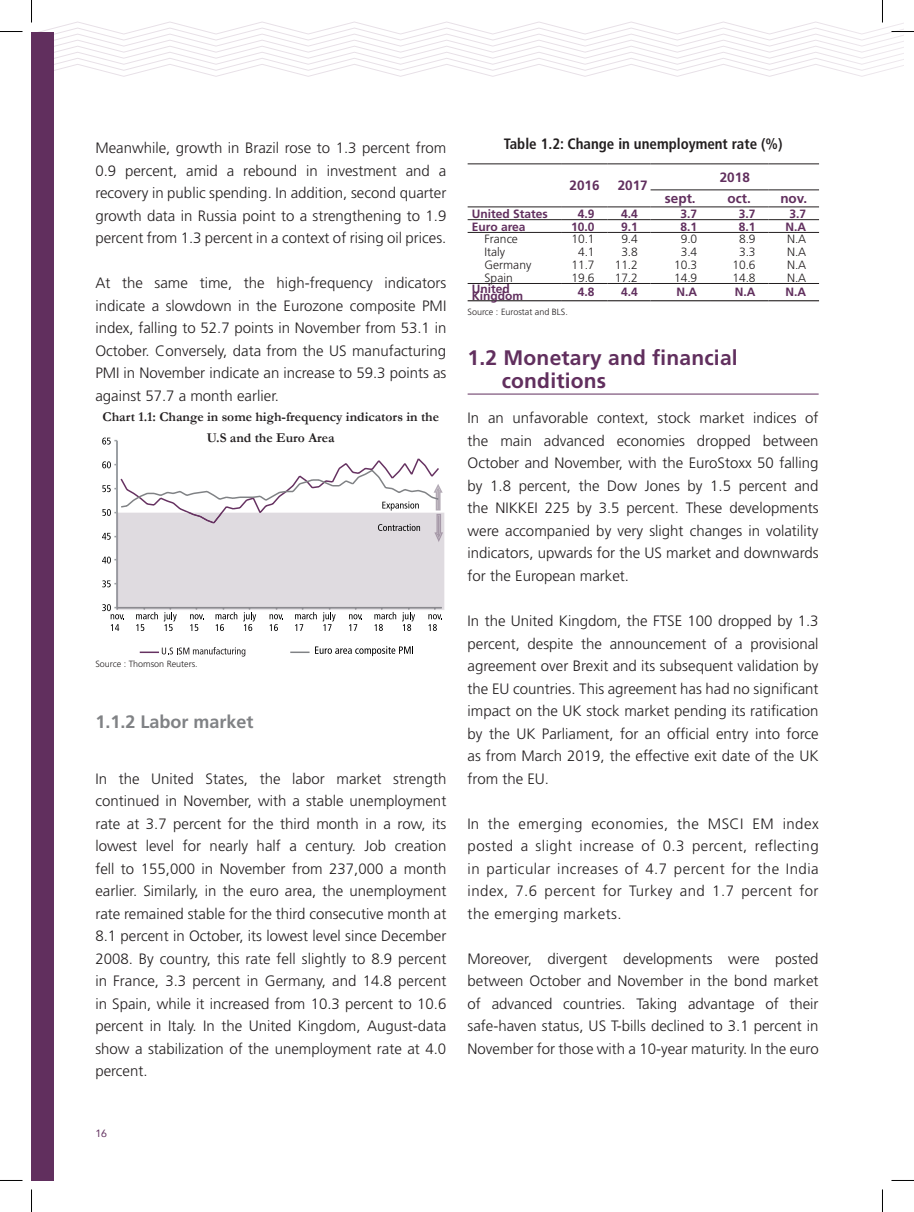
<style>
.page{position:relative;width:914px;height:1212px;background:#fff}
.page>*{position:absolute;margin:0;border:0;box-sizing:border-box;transform-origin:0 0}
.Titre_1_RPM{font:700 21px/22.5px "Frutiger";letter-spacing:.01em;color:#612f5e}
.Titre_3_RPM{font:700 18px "Frutiger";color:#808285}
.Corps_de_texte_RPM{font:300 15px/22.5px "Frutiger";color:#231f20;text-align:justify}
.titre_tableau{font:700 condensed 15px "Frutiger";color:#231f20}
.titre_graphique{font:700 13.5px "Garamond";color:#231f20}
.t1{font:700 13.5px "Frutiger";color:#612f5e}
.chiffres_tableau{font:300 12px "Frutiger";color:#231f20}
.t2{font:700 12px "Frutiger";color:#612f5e}
.t3{font:10.5px "Avenir";color:#612f5e}
.Legende_graphique_RP{font:300 9px "Frutiger";color:#231f20}
</style>
<div class="page">
<div style="left:32px;top:32px;width:22px;height:1148px;background:#612f5e"></div>
<hr style="left:467px;top:394px;width:351px;height:1px;background:#612f5e">
<hr style="left:467px;top:206px;width:95px;height:1px;background:#231f20">
<hr style="left:467px;top:219px;width:95px;height:1px;background:#231f20">
<hr style="left:467px;top:232px;width:95px;height:1px;background:#231f20">
<hr style="left:562px;top:232px;width:45px;height:1px;background:#231f20">
<hr style="left:607px;top:232px;width:43px;height:1px;background:#231f20">
<hr style="left:650px;top:232px;width:60px;height:1px;background:#231f20">
<hr style="left:710px;top:232px;width:58px;height:1px;background:#231f20">
<hr style="left:768px;top:232px;width:51px;height:1px;background:#231f20">
<hr style="left:467px;top:283px;width:95px;height:1px;background:#231f20">
<hr style="left:562px;top:283px;width:45px;height:1px;background:#231f20">
<hr style="left:467px;top:300px;width:95px;height:1px;background:#231f20">
<hr style="left:562px;top:300px;width:45px;height:1px;background:#231f20">
<hr style="left:607px;top:283px;width:43px;height:1px;background:#231f20">
<hr style="left:650px;top:283px;width:60px;height:1px;background:#231f20">
<hr style="left:710px;top:283px;width:58px;height:1px;background:#231f20">
<hr style="left:768px;top:283px;width:51px;height:1px;background:#231f20">
<hr style="left:650px;top:189px;width:60px;height:1px;background:#231f20">
<hr style="left:710px;top:189px;width:58px;height:1px;background:#231f20">
<hr style="left:768px;top:189px;width:51px;height:1px;background:#231f20">
<hr style="left:562px;top:206px;width:45px;height:1px;background:#231f20">
<hr style="left:607px;top:206px;width:43px;height:1px;background:#231f20">
<hr style="left:650px;top:206px;width:60px;height:1px;background:#231f20">
<hr style="left:710px;top:206px;width:58px;height:1px;background:#231f20">
<hr style="left:768px;top:206px;width:51px;height:1px;background:#231f20">
<hr style="left:562px;top:219px;width:45px;height:1px;background:#231f20">
<hr style="left:607px;top:219px;width:43px;height:1px;background:#231f20">
<hr style="left:650px;top:219px;width:60px;height:1px;background:#231f20">
<hr style="left:710px;top:219px;width:58px;height:1px;background:#231f20">
<hr style="left:768px;top:219px;width:51px;height:1px;background:#231f20">
<hr style="left:607px;top:300px;width:43px;height:1px;background:#231f20">
<hr style="left:650px;top:300px;width:60px;height:1px;background:#231f20">
<hr style="left:710px;top:300px;width:58px;height:1px;background:#231f20">
<hr style="left:768px;top:300px;width:51px;height:1px;background:#231f20">
<hr style="left:467px;top:163px;width:95px;height:1px;background:#231f20">
<hr style="left:562px;top:163px;width:45px;height:1px;background:#231f20">
<hr style="left:607px;top:163px;width:43px;height:1px;background:#231f20">
<hr style="left:650px;top:163px;width:60px;height:1px;background:#231f20">
<hr style="left:710px;top:163px;width:58px;height:1px;background:#231f20">
<hr style="left:768px;top:163px;width:51px;height:1px;background:#231f20">
<hr style="left:117px;top:441px;width:1px;height:166px;background:#9ca0a4">
<svg style="left:102px;top:437px;width:15px;height:7px"></svg>
<svg style="left:102px;top:458px;width:342px;height:173px"></svg>
<svg style="left:140px;top:647px;width:105px;height:9px"></svg>
<svg style="left:290px;top:651px;width:19px;height:2px"></svg>
<svg style="left:315px;top:646px;width:98px;height:10px"></svg>
<svg style="left:0;top:31px;width:22px;height:1px"></svg>
<svg style="left:31px;top:1189px;width:1px;height:22px"></svg>
<svg style="left:31px;top:0;width:882px;height:76px"></svg>
<svg style="left:882px;top:1189px;width:1px;height:22px"></svg>
<p class="Corps_de_texte_RPM" style="left:95px;top:137px;width:352px">Meanwhile, growth in Brazil rose to 1.3 percent from 0.9 percent, amid a rebound in investment and a recovery in public spending. In addition, second quarter growth data in Russia point to a strengthening to 1.9 percent from 1.3 percent in a context of rising oil prices.</p>
<p class="Corps_de_texte_RPM" style="left:95px;top:272px;width:352px">At the same time, the high-frequency indicators indicate a slowdown in the Eurozone composite PMI index, falling to 52.7 points in November from 53.1 in October. Conversely, data from the US manufacturing PMI in November indicate an increase to 59.3 points as against 57.7 a month earlier.</p>
<p class="titre_graphique" style="left:103px;top:409px;width:338px">Chart 1.1: Change in some high-frequency indicators in the</p>
<p class="titre_graphique" style="left:207px;top:429px;width:129px">U.S and the Euro Area</p>
<p class="Legende_graphique_RP" style="left:95px;top:659px;width:104px">Source : Thomson Reuters.</p>
<p class="Titre_3_RPM" style="left:95px;top:710px;width:160px">1.1.2 Labor market</p>
<p class="Corps_de_texte_RPM" style="left:95px;top:767px;width:352px">In the United States, the labor market strength continued in November, with a stable unemployment rate at 3.7 percent for the third month in a row, its lowest level for nearly half a century. Job creation fell to 155,000 in November from 237,000 a month earlier. Similarly, in the euro area, the unemployment rate remained stable for the third consecutive month at 8.1 percent in October, its lowest level since December 2008. By country, this rate fell slightly to 8.9 percent in France, 3.3 percent in Germany, and 14.8 percent in Spain, while it increased from 10.3 percent to 10.6 percent in Italy. In the United Kingdom, August-data show a stabilization of the unemployment rate at 4.0 percent.</p>
<p class="t3" style="left:95px;top:1124px;width:13px">16</p>
<p class="titre_tableau" style="left:503px;top:135px;width:280px">Table 1.2: Change in unemployment rate (%)</p>
<p class="t1" style="left:569px;top:178px;width:32px">2016</p>
<p class="t1" style="left:617px;top:178px;width:32px">2017</p>
<p class="t1" style="left:719px;top:169px;width:32px">2018</p>
<p class="t1" style="left:664px;top:191px;width:32px">sept.</p>
<p class="t1" style="left:727px;top:191px;width:25px">oct.</p>
<p class="t1" style="left:780px;top:191px;width:28px">nov.</p>
<p class="t2" style="left:472px;top:206px;width:78px">United States</p>
<p class="t2" style="left:578px;top:206px;width:18px">4.9</p>
<p class="t2" style="left:621px;top:206px;width:18px">4.4</p>
<p class="t2" style="left:680px;top:206px;width:18px">3.7</p>
<p class="t2" style="left:738px;top:206px;width:18px">3.7</p>
<p class="t2" style="left:789px;top:206px;width:18px">3.7</p>
<p class="t2" style="left:472px;top:219px;width:55px">Euro area</p>
<p class="t2" style="left:571px;top:219px;width:25px">10.0</p>
<p class="t2" style="left:621px;top:219px;width:18px">9.1</p>
<p class="t2" style="left:680px;top:219px;width:18px">8.1</p>
<p class="t2" style="left:738px;top:219px;width:18px">8.1</p>
<p class="t2" style="left:785px;top:219px;width:22px">N.A</p>
<p class="chiffres_tableau" style="left:484px;top:232px;width:35px">France</p>
<p class="chiffres_tableau" style="left:571px;top:232px;width:24px">10.1</p>
<p class="chiffres_tableau" style="left:621px;top:232px;width:18px">9.4</p>
<p class="chiffres_tableau" style="left:680px;top:232px;width:18px">9.0</p>
<p class="chiffres_tableau" style="left:739px;top:232px;width:18px">8.9</p>
<p class="chiffres_tableau" style="left:787px;top:232px;width:21px">N.A</p>
<p class="chiffres_tableau" style="left:484px;top:245px;width:22px">Italy</p>
<p class="chiffres_tableau" style="left:578px;top:245px;width:18px">4.1</p>
<p class="chiffres_tableau" style="left:621px;top:245px;width:18px">3.8</p>
<p class="chiffres_tableau" style="left:680px;top:245px;width:18px">3.4</p>
<p class="chiffres_tableau" style="left:739px;top:245px;width:18px">3.3</p>
<p class="chiffres_tableau" style="left:787px;top:245px;width:21px">N.A</p>
<p class="chiffres_tableau" style="left:484px;top:258px;width:48px">Germany</p>
<p class="chiffres_tableau" style="left:571px;top:258px;width:24px">11.7</p>
<p class="chiffres_tableau" style="left:614px;top:258px;width:24px">11.2</p>
<p class="chiffres_tableau" style="left:674px;top:258px;width:24px">10.3</p>
<p class="chiffres_tableau" style="left:732px;top:258px;width:24px">10.6</p>
<p class="chiffres_tableau" style="left:787px;top:258px;width:21px">N.A</p>
<p class="chiffres_tableau" style="left:484px;top:270px;width:30px">Spain</p>
<p class="chiffres_tableau" style="left:571px;top:270px;width:24px">19.6</p>
<p class="chiffres_tableau" style="left:614px;top:270px;width:24px">17.2</p>
<p class="chiffres_tableau" style="left:674px;top:270px;width:24px">14.9</p>
<p class="chiffres_tableau" style="left:732px;top:270px;width:24px">14.8</p>
<p class="chiffres_tableau" style="left:787px;top:270px;width:21px">N.A</p>
<p class="t2" style="left:472px;top:281px;width:40px">United</p>
<p class="t2" style="left:472px;top:289px;width:53px">Kingdom</p>
<p class="t2" style="left:578px;top:285px;width:18px">4.8</p>
<p class="t2" style="left:621px;top:285px;width:18px">4.4</p>
<p class="t2" style="left:676px;top:285px;width:22px">N.A</p>
<p class="t2" style="left:735px;top:285px;width:22px">N.A</p>
<p class="t2" style="left:785px;top:285px;width:22px">N.A</p>
<p class="Legende_graphique_RP" style="left:467px;top:306px;width:102px">Source : Eurostat and BLS.</p>
<p class="Titre_1_RPM" style="left:501px;top:346px;width:237px;text-indent:-34px">1.2 Monetary and financial conditions</p>
<p class="Corps_de_texte_RPM" style="left:467px;top:407px;width:352px">In an unfavorable context, stock market indices of the main advanced economies dropped between October and November, with the EuroStoxx 50 falling by 1.8 percent, the Dow Jones by 1.5 percent and the NIKKEI 225 by 3.5 percent. These developments were accompanied by very slight changes in volatility indicators, upwards for the US market and downwards for the European market.</p>
<p class="Corps_de_texte_RPM" style="left:467px;top:609px;width:352px">In the United Kingdom, the FTSE 100 dropped by 1.3 percent, despite the announcement of a provisional agreement over Brexit and its subsequent validation by the EU countries. This agreement has had no significant impact on the UK stock market pending its ratification by the UK Parliament, for an official entry into force as from March 2019, the effective exit date of the UK from the EU.</p>
<p class="Corps_de_texte_RPM" style="left:467px;top:812px;width:352px">In the emerging economies, the MSCI EM index posted a slight increase of 0.3 percent, reflecting in particular increases of 4.7 percent for the India index, 7.6 percent for Turkey and 1.7 percent for the emerging markets.</p>
<p class="Corps_de_texte_RPM" style="left:467px;top:947px;width:352px">Moreover, divergent developments were posted between October and November in the bond market of advanced countries. Taking advantage of their safe-haven status, US T-bills declined to 3.1 percent in November for those with a 10-year maturity. In the euro</p>
</div>
